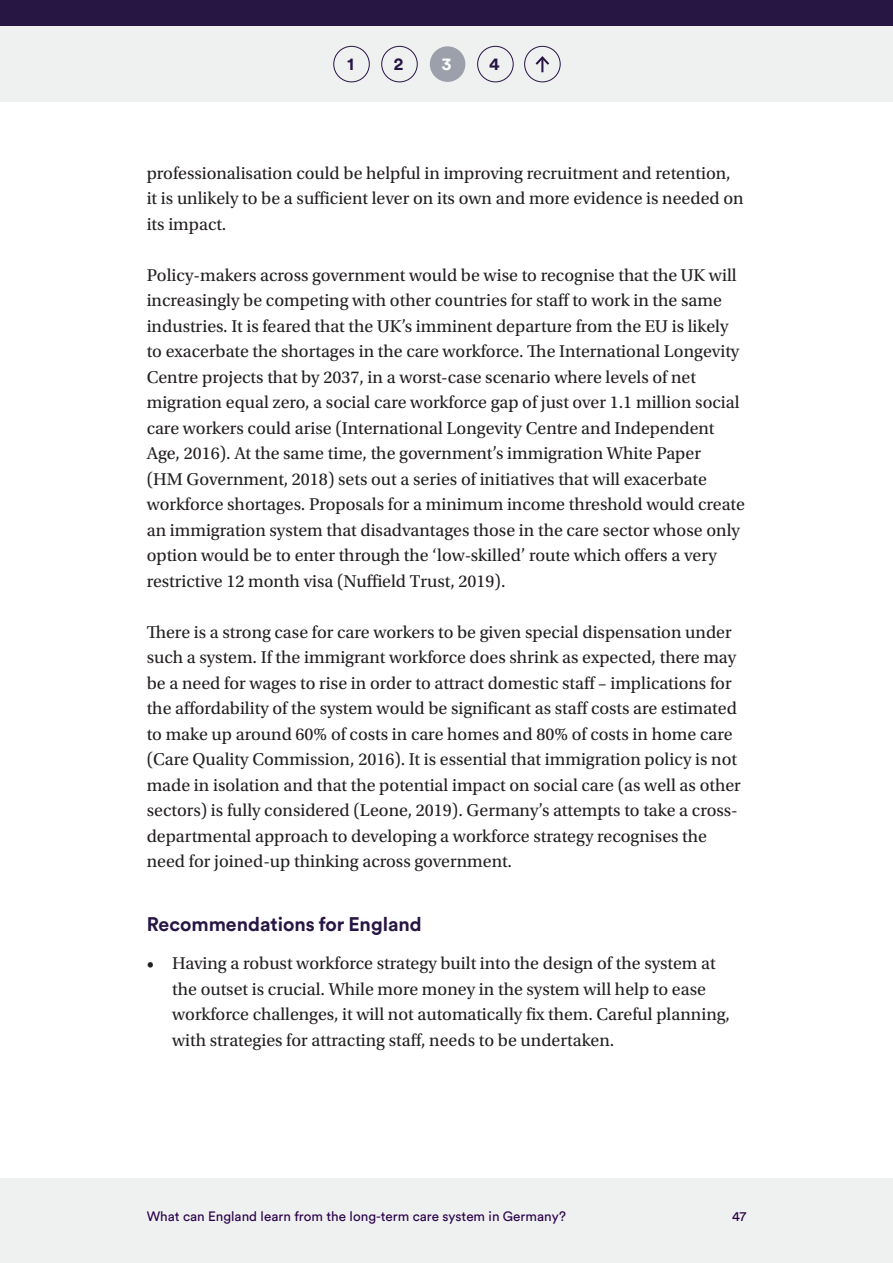
<style>
.page{position:relative;width:893px;height:1263px;background:#fff}
.page>*{position:absolute;margin:0;border:0;box-sizing:border-box;transform-origin:0 0}
.Heading_3{font:700 19.5px "Circular Pro";color:#271544}
.Body_text{font:18px/25.5px "Utopia Std";color:#231f20}
.t1{font:700 17.55px "Circular Pro";color:#271544}
.t2{font:700 17.55px "Circular Pro";color:#fff}
.t3{font:13.5px "Circular Pro";color:#280048}
</style>
<div class="page">
<div style="left:0;top:0;width:893px;height:26px;background:#271544"></div>
<div style="left:0;top:26px;width:893px;height:76px;background:#eff0f0"></div>
<div style="left:0;top:1179px;width:893px;height:84px;background:#eff0f0"></div>
<div style="left:333px;top:46px;width:37px;height:36px;border:1px solid #271544;border-radius:50%"></div>
<div style="left:430px;top:46px;width:35px;height:36px;background:#9ba0ab;border-radius:50%"></div>
<div style="left:477px;top:46px;width:36px;height:36px;border:1px solid #271544;border-radius:50%"></div>
<div style="left:524px;top:46px;width:36px;height:36px;border:1px solid #271544;border-radius:50%"></div>
<svg style="left:535px;top:56px;width:15px;height:16px"></svg>
<div style="left:381px;top:46px;width:37px;height:36px;border:1px solid #271544;border-radius:50%"></div>
<p class="t1" style="left:347px;top:52px;width:8px">1</p>
<p class="t1" style="left:394px;top:52px;width:11px">2</p>
<p class="t2" style="left:442px;top:52px;width:11px">3</p>
<p class="t1" style="left:489px;top:52px;width:12px">4</p>
<p class="Body_text" style="left:147px;top:160px;width:599px">professionalisation could be helpful in improving recruitment and retention, it is unlikely to be a sufficient lever on its own and more evidence is needed on its impact.</p>
<p class="Body_text" style="left:147px;top:262px;width:600px">Policy-makers across government would be wise to recognise that the UK will increasingly be competing with other countries for staff to work in the same industries. It is feared that the UK’s imminent departure from the EU is likely to exacerbate the shortages in the care workforce. The International Longevity Centre projects that by 2037, in a worst-case scenario where levels of net migration equal zero, a social care workforce gap of just over 1.1 million social care workers could arise (International Longevity Centre and Independent Age, 2016). At the same time, the government’s immigration White Paper<br>(HM Government, 2018) sets out a series of initiatives that will exacerbate workforce shortages. Proposals for a minimum income threshold would create an immigration system that disadvantages those in the care sector whose only option would be to enter through the ‘low-skilled’ route which offers a very restrictive 12 month visa (Nuffield Trust, 2019).</p>
<p class="Body_text" style="left:147px;top:619px;width:596px">There is a strong case for care workers to be given special dispensation under such a system. If the immigrant workforce does shrink as expected, there may be a need for wages to rise in order to attract domestic staff – implications for the affordability of the system would be significant as staff costs are estimated to make up around 60% of costs in care homes and 80% of costs in home care (Care Quality Commission, 2016). It is essential that immigration policy is not made in isolation and that the potential impact on social care (as well as other sectors) is fully considered (Leone, 2019). Germany’s attempts to take a cross&shy;departmental approach to developing a workforce strategy recognises the need for joined-up thinking across government.</p>
<p class="Heading_3" style="left:147px;top:910px;width:277px">Recommendations for England</p>
<p class="Body_text" style="left:172px;top:951px;width:559px;text-indent:-26px">• Having a robust workforce strategy built into the design of the system at the outset is crucial. While more money in the system will help to ease workforce challenges, it will not automatically fix them. Careful planning, with strategies for attracting staff, needs to be undertaken.</p>
<p class="t3" style="left:147px;top:1207px;width:421px">What can England learn from the long-term care system in Germany?</p>
<p class="t3" style="left:732px;top:1207px;width:16px">47</p>
</div>
